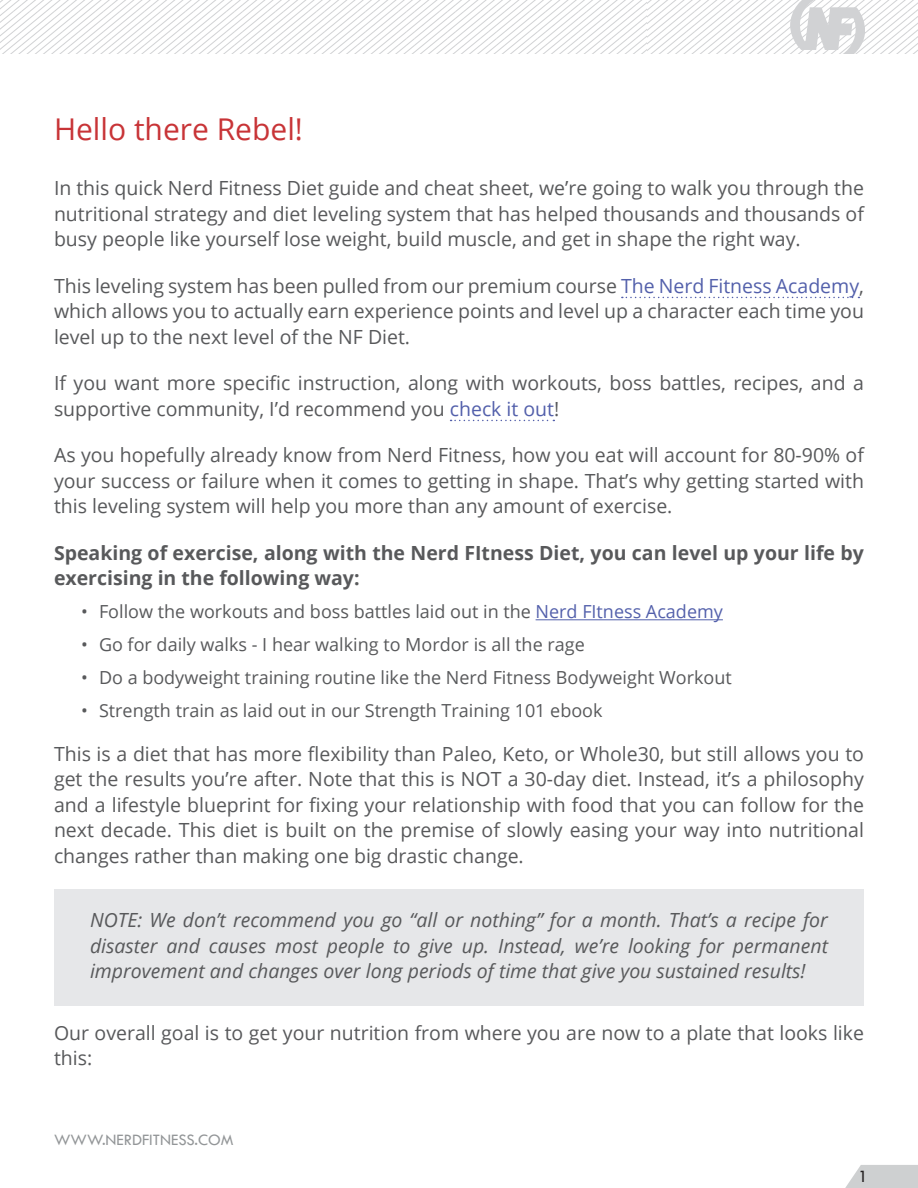
<style>
.page{position:relative;width:918px;height:1188px;background:#fff}
.page>*{position:absolute;margin:0;border:0;box-sizing:border-box;transform-origin:0 0}
.Chapter_Title{font:30px "Open Sans";color:#c83437}
.Content{font:19.5px/25.5px "Open Sans";color:#58595b;text-align:justify}
.Content-2{font:italic 19.5px/25.5px "Open Sans";color:#58595b;text-align:justify}
.Content-3{font:700 19.5px/25.5px "Open Sans";color:#58595b}
.t1{font:18px "Open Sans";color:#58595b}
.t2{font:18px "Tw Cen";color:#231f20}
.t3{font:16.5px "Tw Cen";color:#939698}
.s1{color:#5360ab}
</style>
<div class="page">
<svg style="left:845px;top:1165px;width:73px;height:23px;background:#d3d5d6"></svg>
<svg style="left:0;top:0;width:918px;height:54px"></svg>
<div style="left:54px;top:889px;width:810px;height:117px;background:#e6e7e9"></div>
<svg style="left:622px;top:297px;width:237px;height:1px"></svg>
<svg style="left:451px;top:420px;width:103px;height:1px"></svg>
<hr style="left:536px;top:619px;width:187px;height:1px;background:#5360ab">
<p class="Chapter_Title" style="left:54px;top:109px;width:250px">Hello there Rebel!</p>
<p class="Content" style="left:54px;top:175px;width:812px">In this quick Nerd Fitness Diet guide and cheat sheet, we’re going to walk you through the nutritional strategy and diet leveling system that has helped thousands and thousands of busy people like yourself lose weight, build muscle, and get in shape the right way.</p>
<p class="Content" style="left:54px;top:273px;width:812px">This leveling system has been pulled from our premium course <span class="s1">The Nerd Fitness Academy</span>, which allows you to actually earn experience points and level up a character each time you level up to the next level of the NF Diet.</p>
<p class="Content" style="left:54px;top:370px;width:812px">If you want more specific instruction, along with workouts, boss battles, recipes, and a supportive community, I’d recommend you <span class="s1">check it out</span>!</p>
<p class="Content" style="left:54px;top:442px;width:812px">As you hopefully already know from Nerd Fitness, how you eat will account for 80-90% of your success or failure when it comes to getting in shape. That’s why getting started with this leveling system will help you more than any amount of exercise.</p>
<p class="Content-3" style="left:54px;top:540px;width:811px">Speaking of exercise, along with the Nerd FItness Diet, you can level up your life by exercising in the following way:</p>
<p class="t1" style="left:81px;top:600px;width:643px">• Follow the workouts and boss battles laid out in the <span class="s1">Nerd FItness Academy</span></p>
<p class="t1" style="left:81px;top:633px;width:505px">• Go for daily walks - I hear walking to Mordor is all the rage</p>
<p class="t1" style="left:81px;top:666px;width:652px">• Do a bodyweight training routine like the Nerd Fitness Bodyweight Workout</p>
<p class="t1" style="left:81px;top:699px;width:523px">• Strength train as laid out in our Strength Training 101 ebook</p>
<p class="Content" style="left:54px;top:741px;width:812px">This is a diet that has more flexibility than Paleo, Keto, or Whole30, but still allows you to get the results you’re after. Note that this is NOT a 30-day diet. Instead, it’s a philosophy and a lifestyle blueprint for fixing your relationship with food that you can follow for the next decade. This diet is built on the premise of slowly easing your way into nutritional changes rather than making one big drastic change.</p>
<p class="Content-2" style="left:90px;top:907px;width:739px">NOTE: We don’t recommend you go “all or nothing” for a month. That’s a recipe for disaster and causes most people to give up. Instead, we’re looking for permanent improvement and changes over long periods of time that give you sustained results!</p>
<p class="Content" style="left:54px;top:1020px;width:812px">Our overall goal is to get your nutrition from where you are now to a plate that looks like this:</p>
<p class="t3" style="left:54px;top:1130px;width:181px">WWW.NERDFITNESS.COM</p>
<p class="t2" style="left:858px;top:1165px;width:11px">1</p>
</div>
